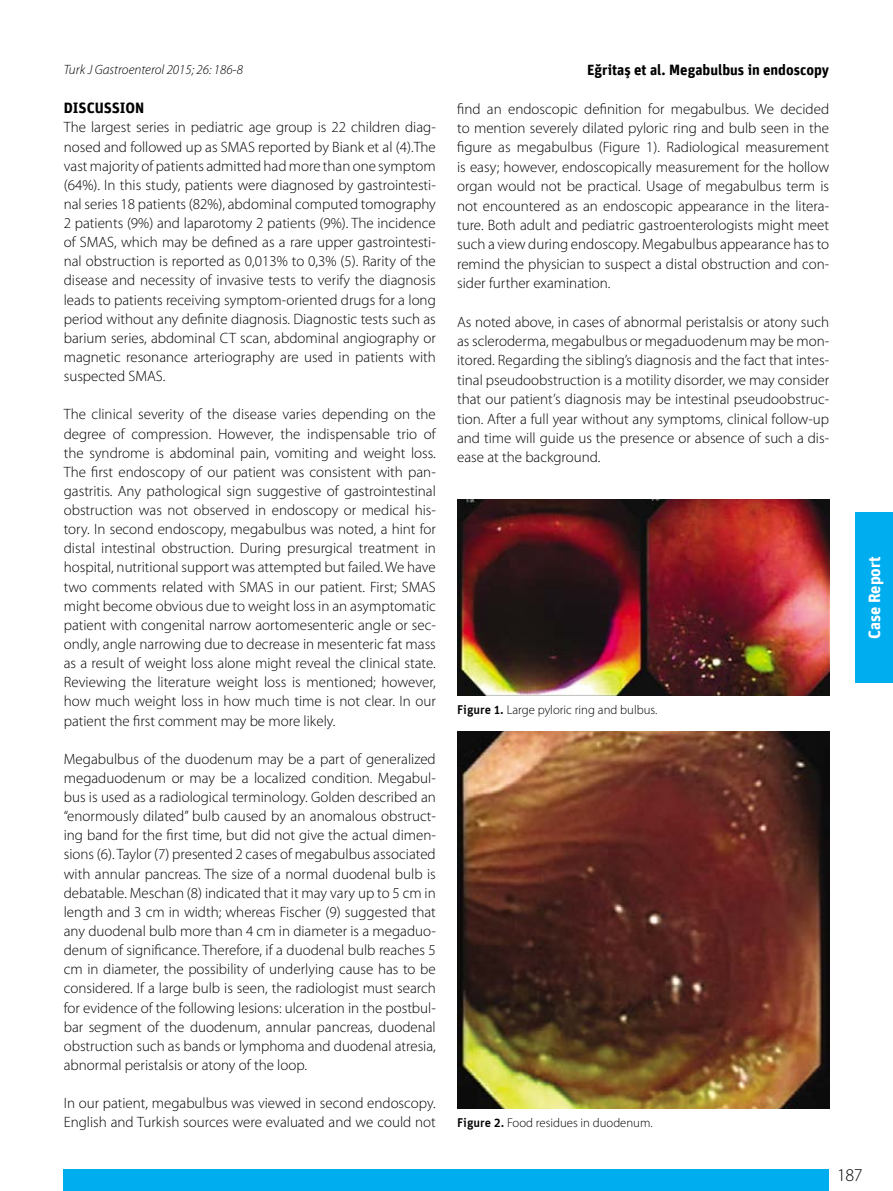
<style>
.page{position:relative;width:893px;height:1191px;background:#fff}
.page>*{position:absolute;margin:0;border:0;box-sizing:border-box;transform-origin:0 0}
.t1{font:300 18px "Myriad Pro";color:#000}
.t2{font:700 16.5px "Unit";color:#fff}
.t3{font:300 15px/19.2px "Myriad Pro";color:#000;text-align:justify}
.t4{font:700 15px "Unit";color:#000}
.t5{font:700 14.85px "Unit";color:#000}
.t6{font:italic 300 13.5px "Myriad Pro";color:#000}
.t7{font:300 12.75px "Myriad Pro";color:#000}
.s1{font-family:"Unit";font-weight:500}
</style>
<div class="page">
<img style="left:457px;top:499px;width:372px;height:196px">
<img style="left:457px;top:731px;width:372px;height:377px">
<div style="left:855px;top:512px;width:38px;height:170px;background:#00aeef"></div>
<div style="left:64px;top:1169px;width:765px;height:22px;background:#00aeef"></div>
<p class="t6" style="left:64px;top:61px;width:181px">Turk J Gastroenterol 2015; 26: 186-8</p>
<p class="t5" style="left:587px;top:60px;width:243px">Eğritaş et al. Megabulbus in endoscopy</p>
<p class="t4" style="left:64px;top:99px;width:82px">DISCUSSION</p>
<p class="t3" style="left:64px;top:118px;width:374px">The largest series in pediatric age group is 22 children diag&shy;nosed and followed up as SMAS reported by Biank et al (4).The vast majority of patients admitted had more than one symptom (64%). In this study, patients were diagnosed by gastrointesti&shy;nal series 18 patients (82%), abdominal computed tomography 2 patients (9%) and laparotomy 2 patients (9%). The incidence of SMAS, which may be defined as a rare upper gastrointesti&shy;nal obstruction is reported as 0,013% to 0,3% (5). Rarity of the disease and necessity of invasive tests to verify the diagnosis leads to patients receiving symptom-oriented drugs for a long period without any definite diagnosis. Diagnostic tests such as barium series, abdominal CT scan, abdominal angiography or magnetic resonance arteriography are used in patients with suspected SMAS.</p>
<p class="t3" style="left:64px;top:405px;width:374px">The clinical severity of the disease varies depending on the degree of compression. However, the indispensable trio of the syndrome is abdominal pain, vomiting and weight loss.<br>The first endoscopy of our patient was consistent with pan&shy;gastritis. Any pathological sign suggestive of gastrointestinal obstruction was not observed in endoscopy or medical his&shy;tory. In second endoscopy, megabulbus was noted, a hint for distal intestinal obstruction. During presurgical treatment in hospital, nutritional support was attempted but failed. We have two comments related with SMAS in our patient. First; SMAS might become obvious due to weight loss in an asymptomatic patient with congenital narrow aortomesenteric angle or sec&shy;ondly, angle narrowing due to decrease in mesenteric fat mass as a result of weight loss alone might reveal the clinical state.<br>Reviewing the literature weight loss is mentioned; however, how much weight loss in how much time is not clear. In our patient the first comment may be more likely.</p>
<p class="t3" style="left:64px;top:749px;width:374px">Megabulbus of the duodenum may be a part of generalized megaduodenum or may be a localized condition. Megabul&shy;bus is used as a radiological terminology. Golden described an “enormously dilated” bulb caused by an anomalous obstruct&shy;ing band for the first time, but did not give the actual dimen&shy;sions (6). Taylor (7) presented 2 cases of megabulbus associated with annular pancreas. The size of a normal duodenal bulb is debatable. Meschan (8) indicated that it may vary up to 5 cm in length and 3 cm in width; whereas Fischer (9) suggested that any duodenal bulb more than 4 cm in diameter is a megaduo&shy;denum of significance. Therefore, if a duodenal bulb reaches 5 cm in diameter, the possibility of underlying cause has to be considered. If a large bulb is seen, the radiologist must search for evidence of the following lesions: ulceration in the postbul&shy;bar segment of the duodenum, annular pancreas, duodenal obstruction such as bands or lymphoma and duodenal atresia, abnormal peristalsis or atony of the loop.</p>
<p class="t3" style="left:64px;top:1093px;width:374px">In our patient, megabulbus was viewed in second endoscopy.<br>English and Turkish sources were evaluated and we could not</p>
<p class="t3" style="left:457px;top:99px;width:374px">find an endoscopic definition for megabulbus. We decided to mention severely dilated pyloric ring and bulb seen in the figure as megabulbus (Figure 1). Radiological measurement is easy; however, endoscopically measurement for the hollow organ would not be practical. Usage of megabulbus term is not encountered as an endoscopic appearance in the litera&shy;ture. Both adult and pediatric gastroenterologists might meet such a view during endoscopy. Megabulbus appearance has to remind the physician to suspect a distal obstruction and con&shy;sider further examination.</p>
<p class="t3" style="left:457px;top:312px;width:374px">As noted above, in cases of abnormal peristalsis or atony such as scleroderma, megabulbus or megaduodenum may be mon&shy;itored. Regarding the sibling’s diagnosis and the fact that intes&shy;tinal pseudoobstruction is a motility disorder, we may consider that our patient’s diagnosis may be intestinal pseudoobstruc&shy;tion. After a full year without any symptoms, clinical follow-up and time will guide us the presence or absence of such a dis&shy;ease at the background.</p>
<p class="t7" style="left:457px;top:702px;width:202px"><span class="s1">Figure 1.</span> Large pyloric ring and bulbus.</p>
<p class="t7" style="left:457px;top:1115px;width:197px"><span class="s1">Figure 2.</span> Food residues in duodenum.</p>
<p class="t2" style="left:864px;top:639px;width:84px;rotate:-90deg">Case Report</p>
<p class="t1" style="left:837px;top:1164px;width:27px">187</p>
</div>
